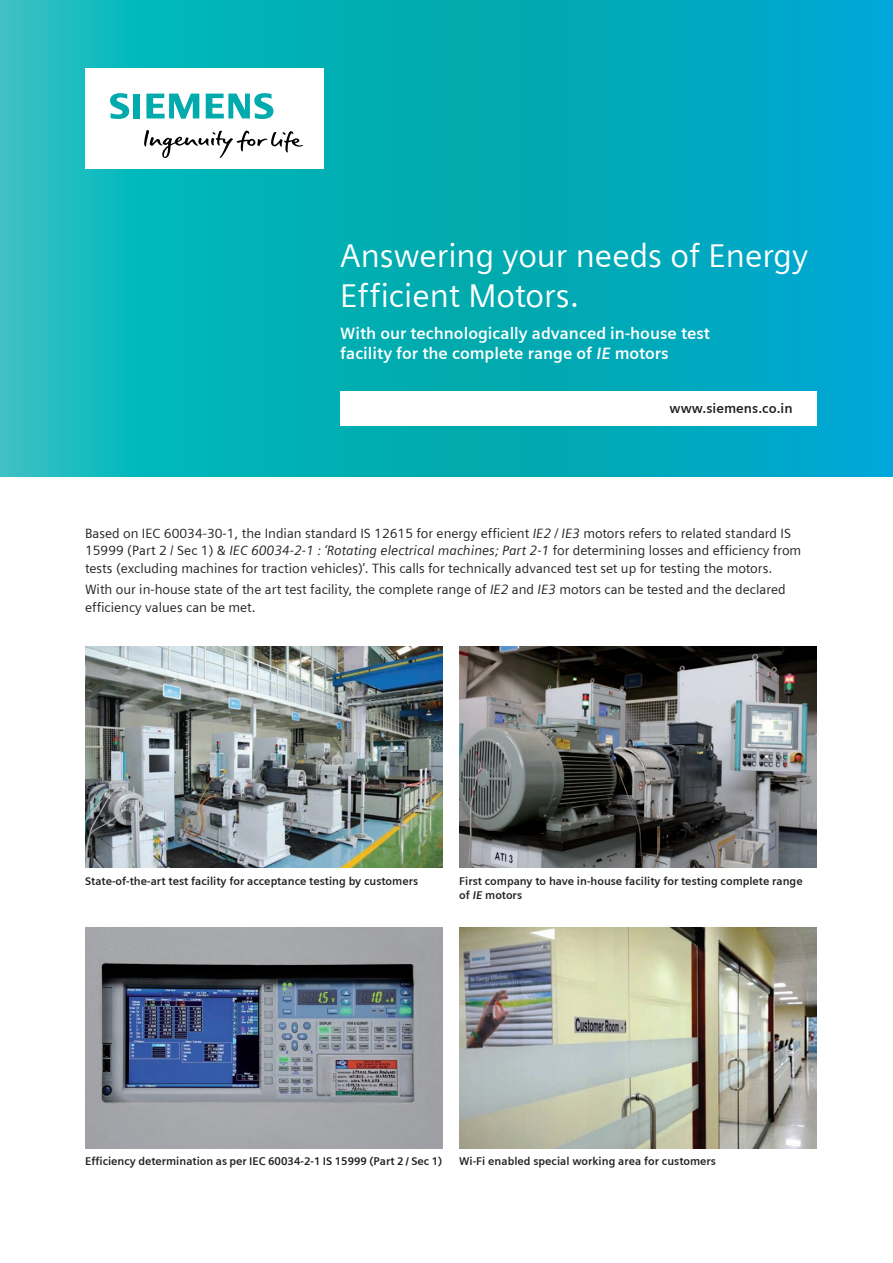
<style>
.page{position:relative;width:893px;height:1263px;background:#fff}
.page>*{position:absolute;margin:0;border:0;box-sizing:border-box;transform-origin:0 0}
.t1{font:33px/39.6px "Siemens Sans";color:#fff}
.t2{font:700 16.5px/19.8px "Siemens Sans";color:#fff}
.t3{font:13.5px/17.5px "Siemens Sans";color:#231f20}
.t4{font:700 13.5px "Siemens Sans";color:#231f20}
.t5{font:700 11.25px/14.7px "Siemens Sans";color:#231f20}
.s1{font-style:italic}
</style>
<div class="page">
<svg style="left:0;top:0;width:893px;height:476px;background:#05aebb"></svg>
<img style="left:85px;top:646px;width:357px;height:221px">
<img style="left:459px;top:646px;width:357px;height:221px">
<img style="left:85px;top:927px;width:357px;height:221px">
<img style="left:459px;top:927px;width:357px;height:221px">
<div style="left:85px;top:68px;width:238px;height:101px;background:#fff"></div>
<svg style="left:144px;top:130px;width:159px;height:28px"></svg>
<svg style="left:110px;top:93px;width:30px;height:26px"></svg>
<svg style="left:146px;top:94px;width:53px;height:25px"></svg>
<svg style="left:206px;top:93px;width:67px;height:26px"></svg>
<div style="left:340px;top:391px;width:476px;height:34px;background:#fff"></div>
<h1 class="t1" style="left:340px;top:236px;width:470px">Answering your needs of Energy<br>Efficient Motors.</h1>
<p class="t2" style="left:340px;top:323px;width:371px">With our technologically advanced in-house test facility for the complete range of <span class="s1">IE</span> motors</p>
<p class="t4" style="left:669px;top:401px;width:125px">www.siemens.co.in</p>
<p class="t3" style="left:85px;top:524px;width:718px">Based on IEC 60034-30-1, the Indian standard IS 12615 for energy efficient <span class="s1">IE2 / IE3</span> motors refers to related standard IS<br>15999 (Part 2 / Sec 1) &amp; <span class="s1">IEC 60034-2-1 : ‘Rotating electrical machines; Part 2-1</span> for determining losses and efficiency from tests (excluding machines for traction vehicles)’. This calls for technically advanced test set up for testing the motors.</p>
<p class="t3" style="left:85px;top:581px;width:702px">With our in-house state of the art test facility, the complete range of <span class="s1">IE2</span> and <span class="s1">IE3</span> motors can be tested and the declared efficiency values can be met.</p>
<p class="t5" style="left:85px;top:873px;width:335px">State-of-the-art test facility for acceptance testing by customers</p>
<p class="t5" style="left:459px;top:873px;width:345px">First company to have in-house facility for testing complete range of <span class="s1">IE</span> motors</p>
<p class="t5" style="left:85px;top:1154px;width:359px">Efficiency determination as per IEC 60034-2-1 IS 15999 (Part 2 / Sec 1)</p>
<p class="t5" style="left:459px;top:1154px;width:258px">Wi-Fi enabled special working area for customers</p>
</div>
